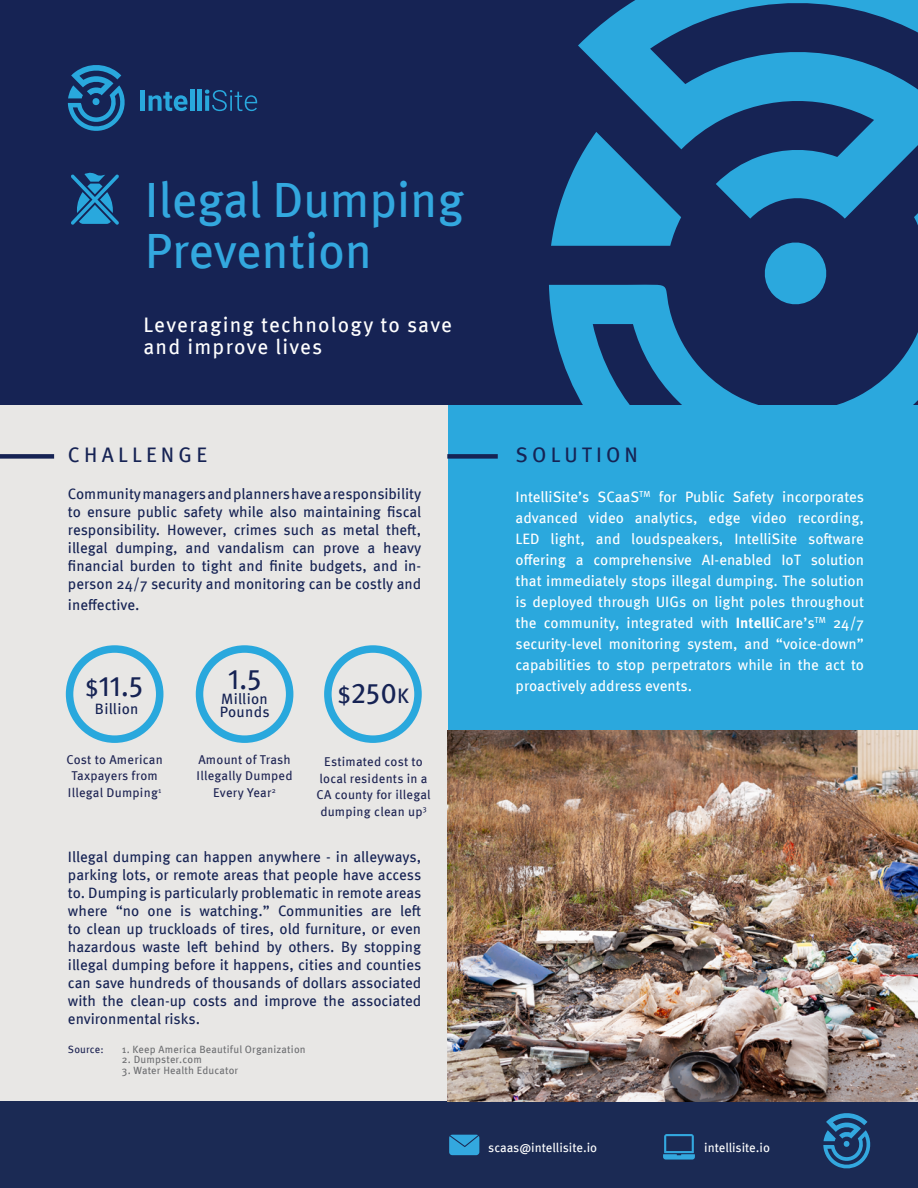
<style>
.page{position:relative;width:918px;height:1188px;background:#fff}
.page>*{position:absolute;margin:0;border:0;box-sizing:border-box;transform-origin:0 0}
.t1{font:49.5px/51px "Meta Pro";letter-spacing:-.005em;color:#33a8df}
.t2{font:28.5px "Meta Pro";color:#162354}
.t3{font:21px/22.5px "Meta Pro";letter-spacing:.06em;color:#fff}
.t4{font:21px "Meta Pro";letter-spacing:.2em;color:#162354}
.t5{font:15px/18px "Meta Pro";color:#162354;text-align:justify}
.t6{font:15px/21px "Meta Pro";color:#fff;text-align:justify}
.t7{font:15px "Meta Pro";letter-spacing:.02em;color:#162354}
.t8{font:12.75px/16.5px "Meta Pro";letter-spacing:.015em;color:#1e2453;text-align:center}
.t9{font:12.75px "Meta Pro";color:#fff}
.t10{font:10.5px "Meta Pro";letter-spacing:.02em;color:#6e6f72}
.t11{font:10.5px "Meta Pro";letter-spacing:.01em;color:#1e2453}
.s1{font-size:22.5px}
.s2{font-size:21px}
.s3{font-weight:700}
</style>
<div class="page">
<div style="left:0;top:0;width:918px;height:405px;background:#162354"></div>
<svg style="left:578px;top:0;width:340px;height:132px;fill:#2ba8dd"></svg>
<svg style="left:549px;top:132px;width:369px;height:273px"></svg>
<svg style="left:68px;top:65px;width:57px;height:66px"></svg>
<hr style="left:141px;top:90px;width:4px;height:21px;background:#29a8dd">
<svg style="left:149px;top:92px;width:38px;height:19px"></svg>
<hr style="left:190px;top:89px;width:4px;height:22px;background:#29a8dd">
<hr style="left:198px;top:89px;width:4px;height:22px;background:#29a8dd">
<svg style="left:205px;top:90px;width:52px;height:21px"></svg>
<div style="left:447px;top:405px;width:471px;height:720px;background:#2ba8dd"></div>
<div style="left:0;top:405px;width:447px;height:699px;background:#e8e7e5"></div>
<div style="left:0;top:454px;width:54px;height:5px;background:#162354"></div>
<div style="left:447px;top:454px;width:51px;height:5px;background:#162354"></div>
<svg style="left:71px;top:172px;width:48px;height:53px"></svg>
<div style="left:0;top:1102px;width:918px;height:86px;background:#1b2a54"></div>
<svg style="left:823px;top:1113px;width:48px;height:56px"></svg>
<svg style="left:663px;top:1134px;width:32px;height:26px"></svg>
<svg style="left:449px;top:1135px;width:30px;height:20px"></svg>
<img style="left:447px;top:730px;width:471px;height:372px">
<div style="left:324px;top:645px;width:98px;height:98px;border:8px solid #29a8dd;border-radius:50%"></div>
<div style="left:196px;top:645px;width:97px;height:98px;border:8px solid #29a8dd;border-radius:50%"></div>
<div style="left:66px;top:645px;width:97px;height:98px;border:8px solid #29a8dd;border-radius:50%"></div>
<h1 class="t1" style="left:145px;top:171px;width:321px">Ilegal Dumping<br>Prevention</h1>
<h3 class="t3" style="left:143px;top:312px;width:310px">Leveraging technology to save and improve lives</h3>
<h3 class="t4" style="left:68px;top:439px;width:141px">CHALLENGE</h3>
<p class="t5" style="left:68px;top:484px;width:355px">Community managers and planners have a responsibility to ensure public safety while also maintaining fiscal responsibility. However, crimes such as metal theft, illegal dumping, and vandalism can prove a heavy financial burden to tight and finite budgets, and in&shy;person 24/7 security and monitoring can be costly and</p>
<p class="t5" style="left:68px;top:595px;width:73px">ineffective.</p>
<h2 class="t2" style="left:85px;top:664px;width:60px"><span class="s1">$</span>11.5</h2>
<p class="t7" style="left:95px;top:697px;width:45px">Billion</p>
<h2 class="t2" style="left:228px;top:658px;width:35px">1.5</h2>
<p class="t7" style="left:221px;top:687px;width:48px">Million</p>
<h2 class="t2" style="left:338px;top:671px;width:73px"><span class="s1">$</span>250<span class="s2">K</span></h2>
<p class="t5" style="left:220px;top:702px;width:51px">Pounds</p>
<p class="t8" style="left:67px;top:750px;width:98px;text-align:left">Cost to American<br>Taxpayers from<br>Illegal Dumping<sup>1</sup></p>
<p class="t8" style="left:197px;top:750px;width:98px">Amount of Trash<br>Illegally Dumped<br>Every Year<sup>2</sup></p>
<p class="t8" style="left:316px;top:753px;width:116px">Estimated cost to local residents in a<br>CA county for illegal dumping clean up<sup>3</sup></p>
<p class="t5" style="left:68px;top:847px;width:355px">Illegal dumping can happen anywhere - in alleyways, parking lots, or remote areas that people have access to. Dumping is particularly problematic in remote areas where “no one is watching.” Communities are left to clean up truckloads of tires, old furniture, or even hazardous waste left behind by others. By stopping illegal dumping before it happens, cities and counties can save hundreds of thousands of dollars associated with the clean-up costs and improve the associated environmental risks.</p>
<p class="t11" style="left:68px;top:1041px;width:37px">Source:</p>
<p class="t10" style="left:122px;top:1041px;width:185px">1. Keep America Beautiful Organization</p>
<p class="t10" style="left:122px;top:1052px;width:81px">2. Dumpster.com</p>
<p class="t10" style="left:122px;top:1062px;width:118px">3. Water Health Educator</p>
<h3 class="t4" style="left:516px;top:439px;width:124px">SOLUTION</h3>
<p class="t6" style="left:516px;top:486px;width:350px">IntelliSite’s SCaaS<sup>TM</sup> for Public Safety incorporates advanced video analytics, edge video recording, LED light, and loudspeakers, IntelliSite software offering a comprehensive AI-enabled IoT solution that immediately stops illegal dumping. The solution is deployed through UIGs on light poles throughout the community, integrated with <span class="s3">Intelli</span>Care’s<sup>TM</sup> 24/7 security-level monitoring system, and “voice-down” capabilities to stop perpetrators while in the act to proactively address events.</p>
<p class="t9" style="left:488px;top:1138px;width:111px">scaas@intellisite.io</p>
<p class="t9" style="left:704px;top:1138px;width:67px">intellisite.io</p>
</div>
